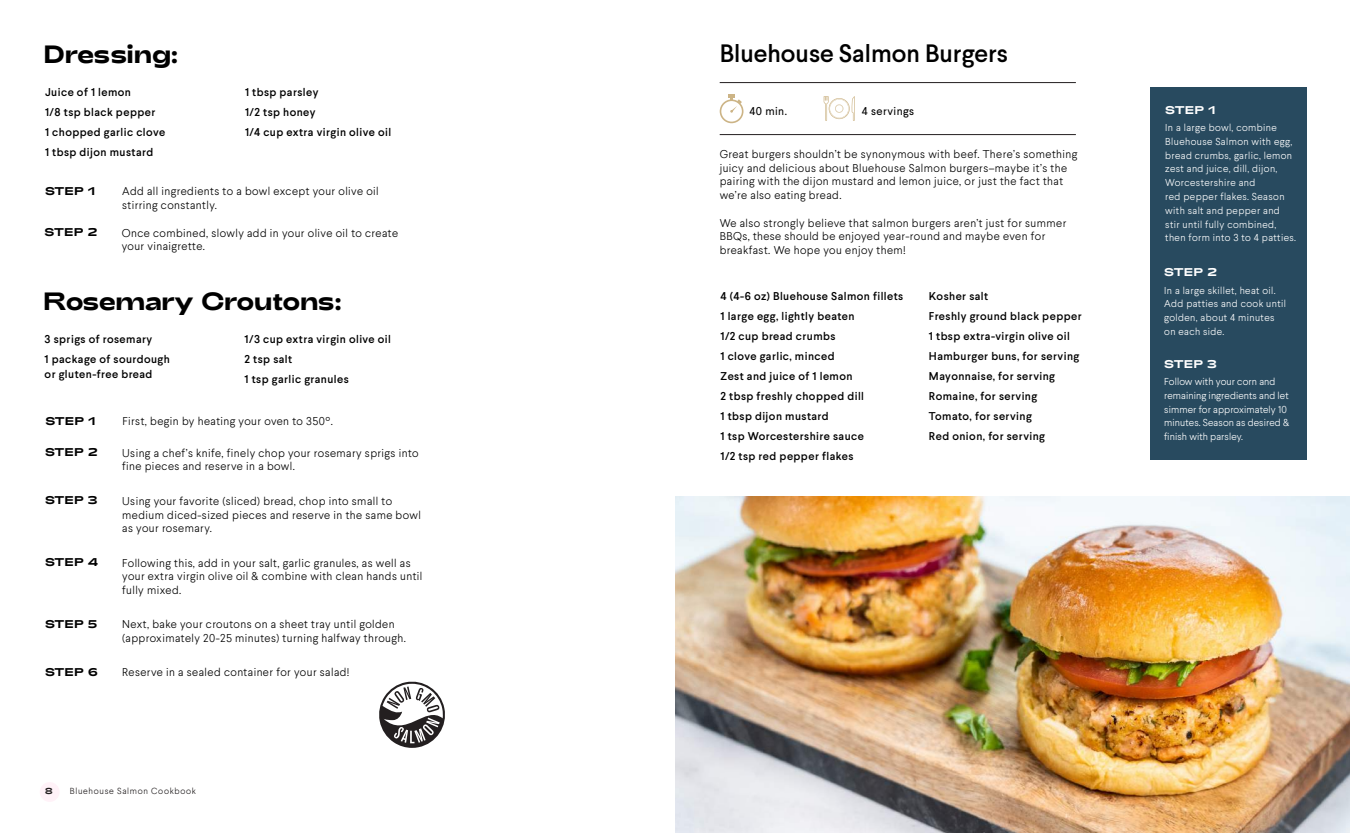
<style>
.page{position:relative;width:1350px;height:833px;background:#fff}
.page>*{position:absolute;margin:0;border:0;box-sizing:border-box;transform-origin:0 0}
.t1{font:700 25px "Adieu";letter-spacing:-.02em;color:#000}
.t2{font:500 25px "Larsseit";color:#000}
.t3{font:300 11.25px/13.8px "Larsseit";letter-spacing:.04em;color:#000}
.t4{font:500 11.25px/20px "Larsseit";letter-spacing:.04em;color:#000}
.t5{font:700 11.25px "Adieu";letter-spacing:.005em;color:#000}
.t6{font:11.25px "Larsseit";letter-spacing:.04em;color:#000}
.t7{font:700 11.25px "Adieu";letter-spacing:.005em;color:#fff}
.t8{font:300 10px/13.8px "Larsseit";letter-spacing:.04em;color:#fff}
.t9{font:300 10px/13.8px "Larsseit";letter-spacing:.01em;color:#fff}
.t10{font:300 8.75px "Larsseit";letter-spacing:.08em;color:#231f20}
.t11{font:700 8.75px "Adieu";color:#231f20}
</style>
<div class="page">
<div style="left:40px;top:782px;width:20px;height:19px;background:#fff2f8;border-radius:50%"></div>
<img style="left:675px;top:496px;width:675px;height:336px">
<svg style="left:720px;top:94px;width:24px;height:29px"></svg>
<svg style="left:824px;top:96px;width:31px;height:25px"></svg>
<hr style="left:720px;top:82px;width:356px;height:1px;background:#231f20">
<hr style="left:720px;top:134px;width:356px;height:1px;background:#231f20">
<div style="left:1150px;top:88px;width:157px;height:372px;background:#284a5f"></div>
<svg style="left:379px;top:681px;width:66px;height:66px"></svg>
<h1 class="t1" style="left:43px;top:39px;width:137px">Dressing:</h1>
<p class="t4" style="left:45px;top:82px;width:122px">Juice of 1 lemon<br>1/8 tsp black pepper<br>1 chopped garlic clove<br>1 tbsp dijon mustard</p>
<p class="t4" style="left:245px;top:82px;width:148px">1 tbsp parsley<br>1/2 tsp honey<br>1/4 cup extra virgin olive oil</p>
<p class="t5" style="left:45px;top:184px;width:52px">STEP 1</p>
<p class="t5" style="left:45px;top:226px;width:54px">STEP 2</p>
<p class="t3" style="left:122px;top:184px;width:258px">Add all ingredients to a bowl except your olive oil stirring constantly.</p>
<p class="t3" style="left:122px;top:226px;width:278px">Once combined, slowly add in your olive oil to create your vinaigrette.</p>
<h1 class="t1" style="left:43px;top:286px;width:301px">Rosemary Croutons:</h1>
<p class="t4" style="left:45px;top:329px;width:127px">3 sprigs of rosemary<br>1 package of sourdough</p>
<p class="t4" style="left:45px;top:364px;width:109px">or gluten-free bread</p>
<p class="t4" style="left:245px;top:329px;width:148px">1/3 cup extra virgin olive oil<br>2 tsp salt<br>1 tsp garlic granules</p>
<p class="t5" style="left:45px;top:414px;width:52px">STEP 1</p>
<p class="t5" style="left:45px;top:446px;width:54px">STEP 2</p>
<p class="t5" style="left:45px;top:494px;width:54px">STEP 3</p>
<p class="t5" style="left:45px;top:555px;width:54px">STEP 4</p>
<p class="t5" style="left:45px;top:617px;width:54px">STEP 5</p>
<p class="t5" style="left:45px;top:665px;width:54px">STEP 6</p>
<p class="t3" style="left:123px;top:414px;width:212px">First, begin by heating your oven to 350º.</p>
<p class="t3" style="left:122px;top:445px;width:298px">Using a chef’s knife, finely chop your rosemary sprigs into fine pieces and reserve in a bowl.</p>
<p class="t3" style="left:122px;top:494px;width:300px">Using your favorite (sliced) bread, chop into small to medium diced-sized pieces and reserve in the same bowl as your rosemary.</p>
<p class="t3" style="left:122px;top:555px;width:302px">Following this, add in your salt, garlic granules, as well as your extra virgin olive oil &amp; combine with clean hands until fully mixed.</p>
<p class="t3" style="left:122px;top:617px;width:285px">Next, bake your croutons on a sheet tray until golden (approximately 20-25 minutes) turning halfway through.</p>
<p class="t3" style="left:122px;top:665px;width:229px">Reserve in a sealed container for your salad!</p>
<p class="t11" style="left:45px;top:786px;width:9px">8</p>
<p class="t10" style="left:70px;top:785px;width:128px">Bluehouse Salmon Cookbook</p>
<h1 class="t2" style="left:720px;top:37px;width:290px">Bluehouse Salmon Burgers</h1>
<p class="t6" style="left:749px;top:104px;width:39px">40 min.</p>
<p class="t6" style="left:862px;top:104px;width:54px">4 servings</p>
<p class="t3" style="left:720px;top:147px;width:359px">Great burgers shouldn’t be synonymous with beef. There’s something juicy and delicious about Bluehouse Salmon burgers–maybe it’s the pairing with the dijon mustard and lemon juice, or just the fact that we’re also eating bread.</p>
<p class="t3" style="left:720px;top:216px;width:348px">We also strongly believe that salmon burgers aren’t just for summer<br>BBQs, these should be enjoyed year-round and maybe even for breakfast. We hope you enjoy them!</p>
<p class="t4" style="left:721px;top:286px;width:184px">4 (4-6 oz) Bluehouse Salmon fillets<br>1 large egg, lightly beaten<br>1/2 cup bread crumbs<br>1 clove garlic, minced<br>Zest and juice of 1 lemon<br>2 tbsp freshly chopped dill<br>1 tbsp dijon mustard<br>1 tsp Worcestershire sauce<br>1/2 tsp red pepper flakes</p>
<p class="t4" style="left:929px;top:286px;width:154px">Kosher salt<br>Freshly ground black pepper<br>1 tbsp extra-virgin olive oil<br>Hamburger buns, for serving<br>Mayonnaise, for serving<br>Romaine, for serving<br>Tomato, for serving<br>Red onion, for serving</p>
<p class="t7" style="left:1165px;top:103px;width:52px">STEP 1</p>
<p class="t8" style="left:1165px;top:121px;width:132px">In a large bowl, combine<br>Bluehouse Salmon with egg, bread crumbs, garlic, lemon zest and juice, dill, dijon,<br>Worcestershire and<br>red pepper flakes. Season with salt and pepper and stir until fully combined, then form into 3 to 4 patties.</p>
<p class="t7" style="left:1164px;top:266px;width:54px">STEP 2</p>
<p class="t8" style="left:1164px;top:283px;width:123px">In a large skillet, heat oil.<br>Add patties and cook until golden, about 4 minutes on each side.</p>
<p class="t7" style="left:1164px;top:357px;width:54px">STEP 3</p>
<p class="t9" style="left:1164px;top:374px;width:126px">Follow with your corn and remaining ingredients and let simmer for approximately 10 minutes. Season as desired &amp; finish with parsley.</p>
</div>
